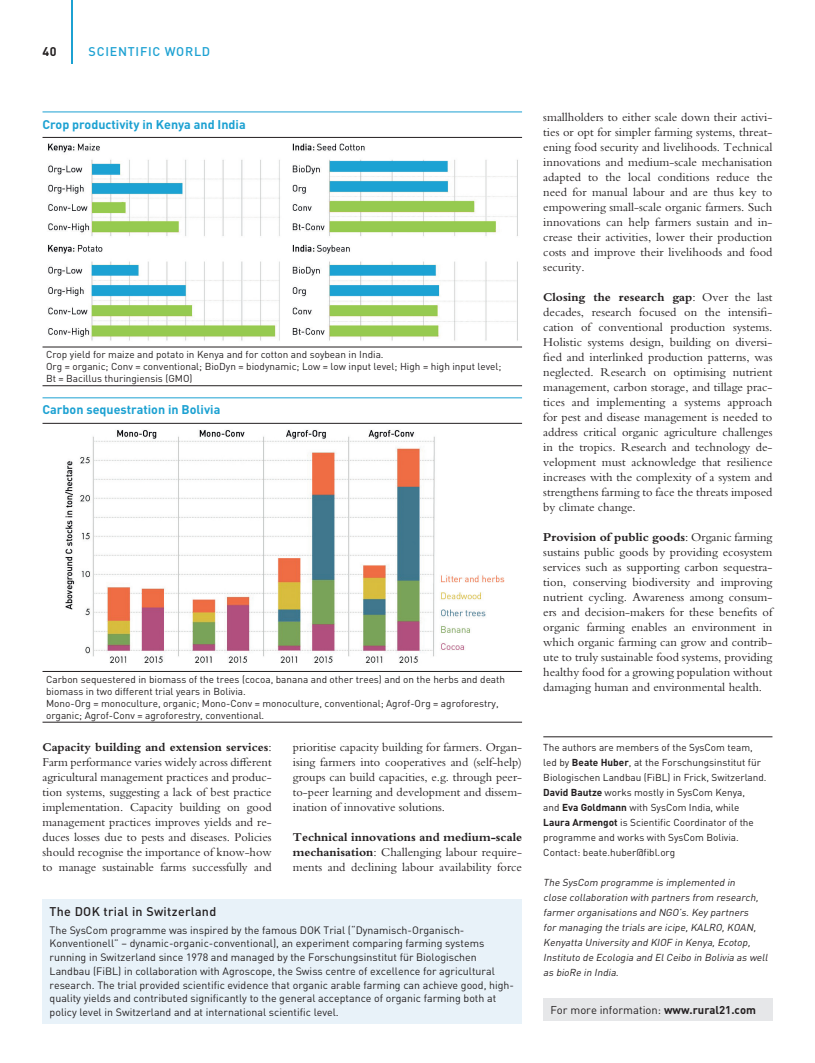
<style>
.page{position:relative;width:815px;height:1063px;background:#fff}
.page>*{position:absolute;margin:0;border:0;box-sizing:border-box;transform-origin:0 0}
.t1{font:12.5px/15px "Bembo Std";color:#231f20;text-align:justify}
.t2{font:700 12.5px "DIN Pro";color:#1ca1d2}
.t3{font:500 12.5px "DIN Pro";letter-spacing:.025em;color:#231f20}
.t4{font:500 12.5px "DIN Pro";letter-spacing:.06em;color:#1ca1d2}
.t5{font:700 12.5px "DIN Pro";color:#231f20}
.t6{font:11.25px "DIN Pro";color:#231f20}
.t7{font:10.62px/13.8px "DIN Pro";color:#231f20}
.t8{font:10px/15px "DIN Pro";color:#231f20}
.t9{font:italic 10px/15px "DIN Pro";color:#231f20}
.s1{font-weight:700}
</style>
<div class="page">
<hr style="left:71px;top:0;width:2px;height:64px;background:#1ca1d2">
<hr style="left:543px;top:737px;width:229px;height:1px;background:#231f20">
<div style="left:543px;top:999px;width:229px;height:22px;background:#e6e7e9"></div>
<div style="left:43px;top:899px;width:479px;height:125px;background:#e8f2f9"></div>
<hr style="left:43px;top:137px;width:479px;height:1px;background:#231f20">
<hr style="left:43px;top:347px;width:479px;height:1px;background:#231f20">
<hr style="left:43px;top:386px;width:479px;height:1px;background:#231f20">
<hr style="left:43px;top:112px;width:479px;height:1px;background:#1ca1d2">
<img style="left:48px;top:143px;width:470px;height:198px">
<hr style="left:43px;top:423px;width:479px;height:1px;background:#231f20">
<hr style="left:43px;top:671px;width:479px;height:1px;background:#231f20">
<hr style="left:43px;top:722px;width:479px;height:1px;background:#231f20">
<hr style="left:43px;top:398px;width:479px;height:1px;background:#1ca1d2">
<img style="left:65px;top:430px;width:440px;height:233px">
<p class="t5" style="left:43px;top:43px;width:16px">40</p>
<p class="t4" style="left:89px;top:43px;width:123px">SCIENTIFIC WORLD</p>
<p class="t2" style="left:43px;top:116px;width:205px">Crop productivity in Kenya and India</p>
<p class="t8" style="left:46px;top:348px;width:457px;line-height:12px">Crop yield for maize and potato in Kenya and for cotton and soybean in India.<br>Org = organic; Conv = conventional; BioDyn = biodynamic; Low = low input level; High = high input level;<br>Bt = Bacillus thuringiensis (GMO)</p>
<p class="t2" style="left:43px;top:401px;width:179px">Carbon sequestration in Bolivia</p>
<p class="t8" style="left:46px;top:673px;width:461px;line-height:12px">Carbon sequestered in biomass of the trees (cocoa, banana and other trees) and on the herbs and death biomass in two different trial years in Bolivia.<br>Mono-Org = monoculture, organic; Mono-Conv = monoculture, conventional; Agrof-Org = agroforestry, organic; Agrof-Conv = agroforestry, conventional.</p>
<p class="t1" style="left:43px;top:740px;width:231px"><span class="s1">Capacity building and extension services</span>:<br>Farm performance varies widely across different agricultural management practices and produc&shy;tion systems, suggesting a lack of best practice implementation. Capacity building on good management practices improves yields and re&shy;duces losses due to pests and diseases. Policies should recognise the importance of know-how to manage sustainable farms successfully and</p>
<p class="t1" style="left:293px;top:740px;width:231px">prioritise capacity building for farmers. Organ&shy;ising farmers into cooperatives and (self-help) groups can build capacities, e.g. through peer&shy;to-peer learning and development and dissem&shy;ination of innovative solutions.</p>
<p class="t1" style="left:293px;top:830px;width:231px"><span class="s1">Technical innovations and medium-scale mechanisation</span>: Challenging labour require&shy;ments and declining labour availability force</p>
<p class="t3" style="left:50px;top:903px;width:168px">The DOK trial in Switzerland</p>
<p class="t7" style="left:50px;top:922px;width:466px">The SysCom programme was inspired by the famous DOK Trial (“Dynamisch-Organisch-Konventionell” – dynamic-organic-conventional), an experiment comparing farming systems running in Switzerland since 1978 and managed by the Forschungsinstitut für Biologischen Landbau (FiBL) in collaboration with Agroscope, the Swiss centre of excellence for agricultural research. The trial provided scientific evidence that organic arable farming can achieve good, high&shy;quality yields and contributed significantly to the general acceptance of organic farming both at policy level in Switzerland and at international scientific level.</p>
<p class="t1" style="left:543px;top:110px;width:231px">smallholders to either scale down their activi&shy;ties or opt for simpler farming systems, threat&shy;ening food security and livelihoods. Technical innovations and medium-scale mechanisation adapted to the local conditions reduce the need for manual labour and are thus key to empowering small-scale organic farmers. Such innovations can help farmers sustain and in&shy;crease their activities, lower their production costs and improve their livelihoods and food security.</p>
<p class="t1" style="left:543px;top:290px;width:231px"><span class="s1">Closing the research gap</span>: Over the last decades, research focused on the intensifi&shy;cation of conventional production systems.<br>Holistic systems design, building on diversi&shy;fied and interlinked production patterns, was neglected. Research on optimising nutrient management, carbon storage, and tillage prac&shy;tices and implementing a systems approach for pest and disease management is needed to address critical organic agriculture challenges in the tropics. Research and technology de&shy;velopment must acknowledge that resilience increases with the complexity of a system and strengthens farming to face the threats imposed by climate change.</p>
<p class="t1" style="left:543px;top:530px;width:231px"><span class="s1">Provision of public goods</span>: Organic farming sustains public goods by providing ecosystem services such as supporting carbon sequestra&shy;tion, conserving biodiversity and improving nutrient cycling. Awareness among consum&shy;ers and decision-makers for these benefits of organic farming enables an environment in which organic farming can grow and contrib&shy;ute to truly sustainable food systems, providing healthy food for a growing population without damaging human and environmental health.</p>
<p class="t8" style="left:543px;top:740px;width:225px">The authors are members of the SysCom team, led by <span class="s1">Beate Huber</span>, at the Forschungsinstitut für Biologischen Landbau (FiBL) in Frick, Switzerland.<br><span class="s1">David Bautze</span> works mostly in SysCom Kenya,<br>and <span class="s1">Eva Goldmann</span> with SysCom India, while <span class="s1">Laura Armengot</span> is Scientific Coordinator of the programme and works with SysCom Bolivia.<br>Contact: beate.huber@fibl.org</p>
<p class="t9" style="left:543px;top:875px;width:228px">The SysCom programme is implemented in<br>close collaboration with partners from research, farmer organisations and NGO’s.Key partners<br>for managing the trials are icipe,KALRO,KOAN, Kenyatta University and KIOF in Kenya,Ecotop, Instituto de Ecologia and ElCeibo in Bolivia as well as bioRe in India.</p>
<p class="t6" style="left:550px;top:1003px;width:207px">For more information: <span class="s1">www.rural21.com</span></p>
</div>
